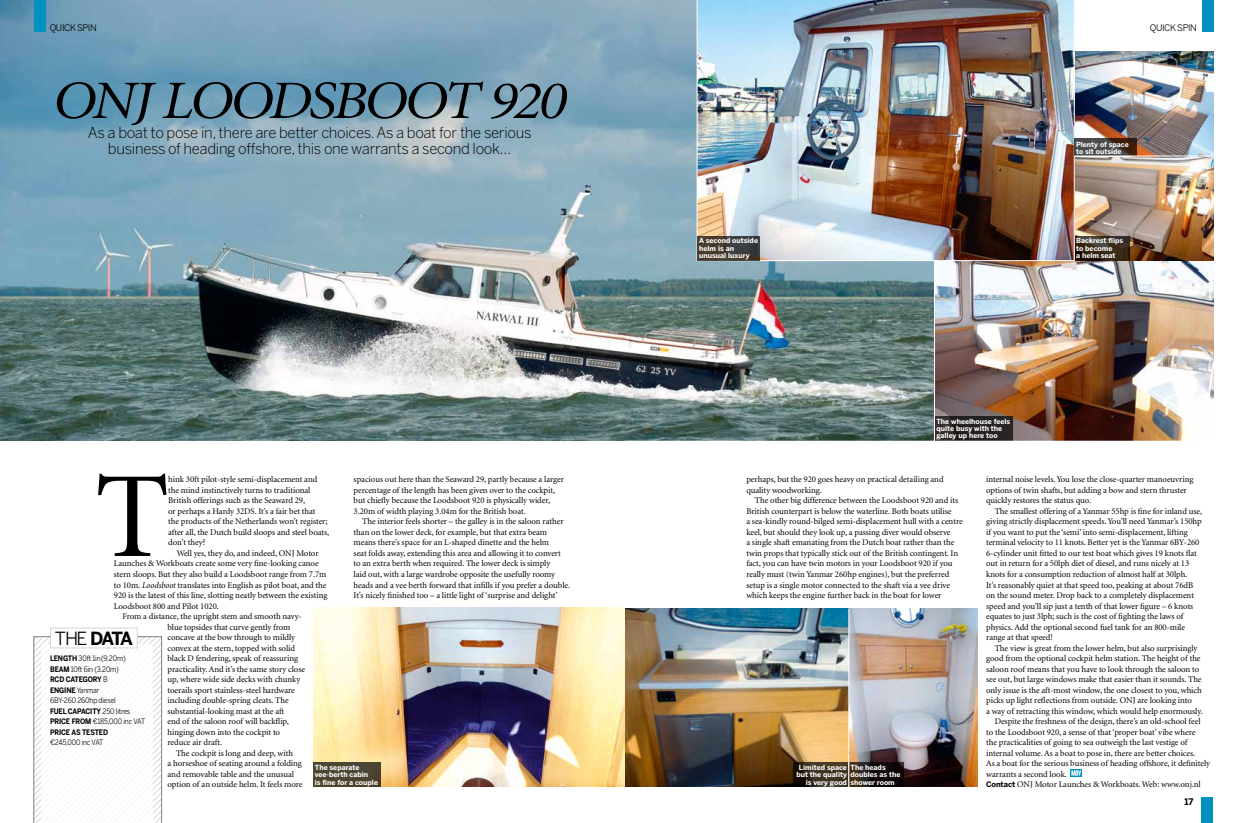
<style>
.page{position:relative;width:1248px;height:823px;background:#fff}
.page>*{position:absolute;margin:0;border:0;box-sizing:border-box;transform-origin:0 0}
.t1{font:121.8px "Minion";color:#000}
.t2{font:italic 54px "Minion";letter-spacing:-.055em;color:#000;scale:1.1 1}
.t3{font:700 18px "Benton Sans";color:#000}
.t4{font:300 15px/16px "Benton Sans";letter-spacing:-.02em;color:#000;text-align:center}
.t5{font:9px "Benton Sans";letter-spacing:-.045em;color:#000}
.t6{font:700 9px "Benton Sans";color:#000}
.t7{font:8.8px/10.5px "Minion";letter-spacing:-.005em;color:#000}
.t8{font:7.5px/10.5px "Benton Sans";letter-spacing:-.02em;color:#000;scale:.9 1}
.t9{font:700 7px/7.3px "Benton Sans";color:#fff}
.s1{font-style:italic}
.s2{font-weight:400}
.s3{font-weight:700}
.s4{font-family:"Benton Sans";font-weight:700;font-size:7.5px}
</style>
<div class="page">
<img style="left:0;top:0;width:933px;height:440px">
<img style="left:313px;top:607px;width:664px;height:179px">
<img style="left:935px;top:261px;width:278px;height:179px">
<img style="left:1074px;top:51px;width:139px;height:209px">
<img style="left:696px;top:0;width:378px;height:261px">
<svg style="left:1070px;top:769px;width:11px;height:7px"></svg>
<svg style="left:1071px;top:769px;width:10px;height:6px"></svg>
<div style="left:1202px;top:0;width:11px;height:31px;background:#0091c1"></div>
<div style="left:34px;top:0;width:11px;height:31px;background:#0091c1"></div>
<div style="left:1201px;top:796px;width:11px;height:26px;background:#0091c1"></div>
<svg style="left:849px;top:762px;width:54px;height:24px"></svg>
<div style="left:934px;top:416px;width:78px;height:24px;background:linear-gradient(to right,#2f2626,#232021)"></div>
<svg style="left:1074px;top:236px;width:55px;height:24px"></svg>
<svg style="left:1074px;top:138px;width:62px;height:17px"></svg>
<svg style="left:697px;top:236px;width:63px;height:24px"></svg>
<div style="left:313px;top:762px;width:68px;height:24px;background:#4c4530"></div>
<svg style="left:793px;top:762px;width:55px;height:24px"></svg>
<hr style="left:848px;top:608px;width:1px;height:180px;background:#fff">
<hr style="left:1074px;top:155px;width:146px;height:1px;background:#fff">
<svg style="left:34px;top:636px;width:128px;height:186px"></svg>
<div style="left:41px;top:643px;width:112px;height:179px;background:#fff"></div>
<div style="left:50px;top:627px;width:88px;height:21px;background:#fff;border:1px solid #d7d6d7"></div>
<p class="t5" style="left:50px;top:22px;width:49px">quick spin</p>
<p class="t5" style="left:1149px;top:22px;width:49px">quick spin</p>
<h2 class="t2" style="left:51px;top:74px;width:468px">ONJ Loodsboo t 920</h2>
<h3 class="t4" style="left:88px;top:124px;width:445px">As a boat to pose in, there are better choices. As a boat for the serious business of heading offshore, this one warrants a second look…</h3>
<p class="t9" style="left:699px;top:237px;width:60px">A second outside helm is an unusual luxury</p>
<p class="t9" style="left:936px;top:417px;width:75px">The wheelhouse feels quite busy with the galley up here too</p>
<p class="t9" style="left:1075px;top:140px;width:54px">Plenty of space to sit outside</p>
<p class="t9" style="left:1075px;top:237px;width:48px">Backrest flips to become<br>a helm seat</p>
<h1 class="t1" style="left:95px;top:456px;width:75px">T</h1>
<p class="t7" style="left:168px;top:474px;width:163px">hink 30ft pilot-style semi-displacement and the mind instinctively turns to traditional British offerings such as the Seaward 29,<br>or perhaps a Hardy 32DS. It’s a fair bet that<br>the products of the Netherlands won’t register; after all, the Dutch build sloops and steel boats, don’t they?</p>
<p class="t7" style="left:353px;top:474px;width:212px">spacious out here than the Seaward 29, partly because a larger percentage of the length has been given over to the cockpit, but chiefly because the Loodsboot 920 is physically wider, 3.20m of width playing 3.04m for the British boat.</p>
<p class="t7" style="left:353px;top:516px;width:218px;text-indent:9px">The interior feels shorter – the galley is in the saloon rather than on the lower deck, for example, but that extra beam means there’s space for an L-shaped dinette and the helm<br>seat folds away, extending this area and allowing it to convert to an extra berth when required. The lower deck is simply<br>laid out, with a large wardrobe opposite the usefully roomy heads and a vee berth forward that infills if you prefer a double.<br>It’s nicely finished too – a little light of ‘surprise and delight’</p>
<p class="t7" style="left:746px;top:474px;width:199px">perhaps, but the 920 goes heavy on practical detailing and quality woodworking.</p>
<p class="t7" style="left:746px;top:495px;width:218px;text-indent:9px">The other big difference between the Loodsboot 920 and its British counterpart is below the waterline. Both boats utilise<br>a sea-kindly round-bilged semi-displacement hull with a centre keel, but should they look up, a passing diver would observe<br>a single shaft emanating from the Dutch boat rather than the twin props that typically stick out of the British contingent. In fact, you can have twin motors in your Loodsboot 920 if you really must (twin Yanmar 260hp engines), but the preferred setup is a single motor connected to the shaft via a vee drive which keeps the engine further back in the boat for lower</p>
<p class="t7" style="left:177px;top:548px;width:143px">Well yes, they do, and indeed, ONJ Motor</p>
<p class="t7" style="left:114px;top:558px;width:206px">Launches &amp; Workboats create some very fine-looking canoe</p>
<p class="t7" style="left:114px;top:569px;width:214px">stern sloops. But they also build a Loodsboot range from 7.7m</p>
<p class="t7" style="left:114px;top:579px;width:214px">to 10m. <span class="s1">Loodsboot</span> translates into English as pilot boat, and the</p>
<p class="t7" style="left:114px;top:590px;width:215px">920 is the latest of this line, slotting neatly between the existing</p>
<p class="t7" style="left:114px;top:600px;width:107px">Loodsboot 800 and Pilot 1020.</p>
<p class="t7" style="left:122px;top:611px;width:181px">From a distance, the upright stem and smooth navy-</p>
<p class="t7" style="left:167px;top:621px;width:124px">blue topsides that curve gently from</p>
<p class="t7" style="left:167px;top:632px;width:129px">concave at the bow through to mildly</p>
<p class="t7" style="left:167px;top:642px;width:129px">convex at the stern, topped with solid</p>
<p class="t7" style="left:167px;top:653px;width:132px">black D fendering, speak of reassuring</p>
<p class="t7" style="left:167px;top:663px;width:139px">practicality. And it’s the same story close</p>
<p class="t7" style="left:167px;top:674px;width:134px">up, where wide side decks with chunky</p>
<p class="t7" style="left:167px;top:684px;width:129px">toerails sport stainless-steel hardware</p>
<p class="t7" style="left:167px;top:695px;width:123px">including double-spring cleats. The</p>
<p class="t7" style="left:167px;top:705px;width:118px">substantial-looking mast at the aft</p>
<p class="t7" style="left:167px;top:716px;width:123px">end of the saloon roof will backflip,</p>
<p class="t7" style="left:167px;top:726px;width:114px">hinging down into the cockpit to</p>
<p class="t7" style="left:167px;top:737px;width:56px">reduce air draft.</p>
<p class="t7" style="left:176px;top:747px;width:118px">The cockpit is long and deep, with</p>
<p class="t7" style="left:167px;top:758px;width:136px">a horseshoe of seating around a folding</p>
<p class="t7" style="left:167px;top:768px;width:128px">and removable table and the unusual</p>
<p class="t7" style="left:167px;top:779px;width:136px">option of an outside helm. It feels more</p>
<h3 class="t3" style="left:55px;top:627px;width:58px"><span class="s2">the</span> data</h3>
<p class="t8" style="left:50px;top:652px;width:107px"><span class="s3">LENGTH</span> 30ft 1in(9.20m)<br><span class="s3">BEAM</span> 10ft 6in (3.20m)<br><span class="s3">RCD CATEGORY</span> B<br><span class="s3">ENGINE</span> Yanmar<br>6BY-260 260hp diesel<br><span class="s3">FUEL CAPACITY</span> 250 litres<br><span class="s3">PRICE FROM</span> €185,000 inc VAT<br><span class="s3">PRICE AS TESTED</span></p>
<p class="t8" style="left:50px;top:736px;width:60px">€245,000 inc VAT</p>
<p class="t9" style="left:315px;top:763px;width:65px">The separate vee-berth cabin<br>is fine for a couple</p>
<p class="t9" style="left:796px;top:763px;width:52px;text-align:right">Limited space but the quality is very good</p>
<p class="t9" style="left:850px;top:763px;width:51px">The heads doubles as the shower room</p>
<p class="t7" style="left:986px;top:474px;width:209px">internal noise levels. You lose the close-quarter manoeuvring options of twin shafts, but adding a bow and stern thruster quickly restores the status quo.</p>
<p class="t7" style="left:986px;top:506px;width:217px;text-indent:9px">The smallest offering of a Yanmar 55hp is fine for inland use, giving strictly displacement speeds. You’ll need Yanmar’s 150hp if you want to put the ‘semi’ into semi-displacement, lifting terminal velocity to 11 knots. Better yet is the Yanmar 6BY-260<br>6-cylinder unit fitted to our test boat which gives 19 knots flat out in return for a 50lph diet of diesel, and runs nicely at 13 knots for a consumption reduction of almost half at 30lph.<br>It’s reasonably quiet at that speed too, peaking at about 76dB on the sound meter. Drop back to a completely displacement speed and you’ll sip just a tenth of that lower figure – 6 knots equates to just 3lph; such is the cost of fighting the laws of physics. Add the optional second fuel tank for an 800-mile range at that speed!</p>
<p class="t7" style="left:994px;top:642px;width:204px">The view is great from the lower helm, but also surprisingly</p>
<p class="t7" style="left:986px;top:653px;width:216px">good from the optional cockpit helm station. The height of the</p>
<p class="t7" style="left:986px;top:663px;width:215px">saloon roof means that you have to look through the saloon to</p>
<p class="t7" style="left:986px;top:674px;width:217px">see out, but large windows make that easier than it sounds. The</p>
<p class="t7" style="left:986px;top:684px;width:217px">only issue is the aft-most window, the one closest to you, which</p>
<p class="t7" style="left:986px;top:695px;width:207px">picks up light reflections from outside. ONJ are looking into</p>
<p class="t7" style="left:986px;top:705px;width:218px">a way of retracting this window, which would help enormously.</p>
<p class="t7" style="left:994px;top:716px;width:207px">Despite the freshness of the design, there’s an old-school feel</p>
<p class="t7" style="left:986px;top:726px;width:211px">to the Loodsboot 920, a sense of that ‘proper boat’ vibe where</p>
<p class="t7" style="left:986px;top:737px;width:203px">the practicalities of going to sea outweigh the last vestige of</p>
<p class="t7" style="left:986px;top:747px;width:210px">internal volume. As a boat to pose in, there are better choices.</p>
<p class="t7" style="left:986px;top:758px;width:225px">As a boat for the serious business of heading offshore, it definitely</p>
<p class="t7" style="left:986px;top:768px;width:82px">warrants a second look.</p>
<p class="t7" style="left:986px;top:779px;width:216px"><span class="s4">Contact</span> ONJ Motor Launches &amp; Workboats. Web: www.onj.nl</p>
<p class="t6" style="left:1184px;top:795px;width:10px">17</p>
</div>
